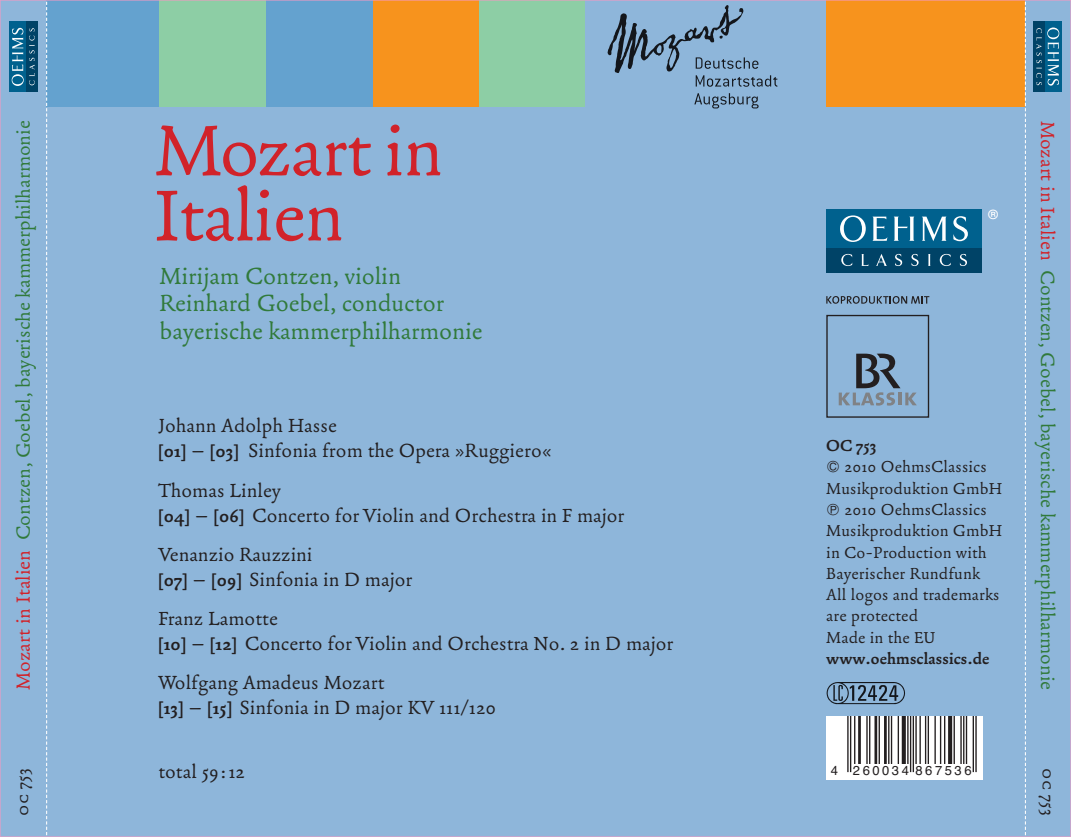
<style>
.page{position:relative;width:1071px;height:837px;background:#fff}
.page>*{position:absolute;margin:0;border:0;box-sizing:border-box;transform-origin:0 0}
.t1{font:85px/65px "Fabiol";letter-spacing:-.015em;color:#d1232a}
.t2{font:27.5px/27.5px "Fabiol";color:#317a3b}
.t3{font:22.5px/25px "Fabiol";letter-spacing:.005em;color:#231f20}
.t4{font:22.5px "Fabiol";letter-spacing:.005em;color:#317a3b}
.t5{font:20px "Fabiol";letter-spacing:.01em;color:#231f20}
.t6{font:18.75px/21.2px "Fabiol";letter-spacing:.01em;color:#231f20}
.t7{font:700 18.75px "Fabiol";letter-spacing:.01em;color:#231f20}
.t8{font:13px "Helvetica";letter-spacing:.195em;color:#231f20}
.t9{font:12.5px "Copy Reg";color:#fff}
.s1{color:#d1232a}
.s2{font-family:"Fabiol SC"}
.s3{font-weight:700;font-size:21.25px}
.s4{font-weight:700}
.s5{font-family:"Copy Reg";font-size:15px}
</style>
<div class="page">
<div style="left:0;top:0;width:1070px;height:836px;background:#8eb6da"></div>
<div style="left:9px;top:21px;width:17px;height:71px;background:#00618e"></div>
<div style="left:26px;top:21px;width:12px;height:71px;background:#004367"></div>
<svg style="left:12px;top:28px;width:23px;height:58px"></svg>
<div style="left:1044px;top:21px;width:17px;height:71px;background:#00618e"></div>
<div style="left:1033px;top:21px;width:11px;height:71px;background:#004367"></div>
<svg style="left:1036px;top:27px;width:22px;height:59px"></svg>
<img style="left:826px;top:682px;width:79px;height:23px">
<svg style="left:826px;top:716px;width:155px;height:64px;background:#dbdada"></svg>
<hr style="left:847px;top:716px;width:1px;height:55px;background:#231f20">
<hr style="left:849px;top:716px;width:2px;height:55px;background:#231f20">
<hr style="left:853px;top:716px;width:2px;height:47px;background:#231f20">
<hr style="left:857px;top:716px;width:3px;height:47px;background:#231f20">
<hr style="left:866px;top:716px;width:1px;height:47px;background:#231f20">
<hr style="left:868px;top:716px;width:2px;height:47px;background:#231f20">
<hr style="left:874px;top:716px;width:2px;height:47px;background:#231f20">
<hr style="left:878px;top:716px;width:1px;height:47px;background:#231f20">
<hr style="left:883px;top:716px;width:3px;height:47px;background:#231f20">
<hr style="left:887px;top:716px;width:2px;height:47px;background:#231f20">
<hr style="left:890px;top:716px;width:1px;height:47px;background:#231f20">
<hr style="left:897px;top:716px;width:1px;height:47px;background:#231f20">
<svg style="left:901px;top:716px;width:4px;height:47px"></svg>
<hr style="left:906px;top:716px;width:2px;height:47px;background:#231f20">
<hr style="left:909px;top:716px;width:2px;height:55px;background:#231f20">
<hr style="left:912px;top:716px;width:1px;height:55px;background:#231f20">
<hr style="left:915px;top:716px;width:1px;height:47px;background:#231f20">
<hr style="left:919px;top:716px;width:1px;height:47px;background:#231f20">
<hr style="left:924px;top:716px;width:1px;height:47px;background:#231f20">
<hr style="left:927px;top:716px;width:1px;height:47px;background:#231f20">
<hr style="left:934px;top:716px;width:1px;height:47px;background:#231f20">
<hr style="left:939px;top:716px;width:1px;height:47px;background:#231f20">
<hr style="left:943px;top:716px;width:2px;height:47px;background:#231f20">
<svg style="left:947px;top:716px;width:4px;height:47px"></svg>
<hr style="left:953px;top:716px;width:1px;height:47px;background:#231f20">
<hr style="left:960px;top:716px;width:1px;height:47px;background:#231f20">
<hr style="left:962px;top:716px;width:2px;height:47px;background:#231f20">
<hr style="left:965px;top:716px;width:1px;height:47px;background:#231f20">
<hr style="left:972px;top:716px;width:1px;height:55px;background:#231f20">
<hr style="left:975px;top:716px;width:1px;height:55px;background:#231f20">
<svg style="left:826px;top:296px;width:103px;height:7px"></svg>
<div style="left:826px;top:315px;width:102px;height:102px;border:1px solid #231f20"></div>
<svg style="left:838px;top:353px;width:78px;height:52px"></svg>
<div style="left:826px;top:209px;width:155px;height:39px;background:#00618e"></div>
<div style="left:826px;top:248px;width:155px;height:24px;background:#004367"></div>
<svg style="left:872px;top:216px;width:15px;height:25px"></svg>
<svg style="left:922px;top:216px;width:24px;height:25px"></svg>
<svg style="left:953px;top:216px;width:14px;height:25px"></svg>
<svg style="left:893px;top:216px;width:21px;height:25px"></svg>
<svg style="left:840px;top:215px;width:25px;height:27px"></svg>
<svg style="left:876px;top:254px;width:10px;height:12px"></svg>
<svg style="left:841px;top:254px;width:11px;height:12px"></svg>
<svg style="left:861px;top:254px;width:7px;height:12px"></svg>
<svg style="left:895px;top:254px;width:6px;height:12px"></svg>
<svg style="left:911px;top:254px;width:7px;height:12px"></svg>
<svg style="left:928px;top:254px;width:2px;height:12px"></svg>
<svg style="left:939px;top:254px;width:11px;height:12px"></svg>
<svg style="left:959px;top:254px;width:7px;height:12px"></svg>
<div style="left:478px;top:0;width:107px;height:106px;background:#8dcea5"></div>
<div style="left:372px;top:0;width:106px;height:106px;background:#f7931d"></div>
<div style="left:46px;top:0;width:113px;height:106px;background:#64a2cf"></div>
<div style="left:266px;top:0;width:106px;height:106px;background:#64a2cf"></div>
<div style="left:159px;top:0;width:107px;height:106px;background:#8dcea5"></div>
<div style="left:826px;top:0;width:198px;height:106px;background:#f7931d"></div>
<svg style="left:607px;top:5px;width:170px;height:82px"></svg>
<svg style="left:694px;top:93px;width:64px;height:15px"></svg>
<hr style="left:0;top:0;width:1070px;height:1px;background:#f499c2">
<svg style="left:46px;top:0;width:1px;height:836px"></svg>
<hr style="left:0;top:836px;width:1070px;height:1px;background:#f499c2">
<hr style="left:0;top:0;width:1px;height:836px;background:#f499c2">
<hr style="left:1070px;top:0;width:1px;height:836px;background:#f499c2">
<svg style="left:1024px;top:0;width:1px;height:835px"></svg>
<p class="t4" style="left:12px;top:689px;width:570px;rotate:-90deg"><span class="s1">Mozart in Italien</span> Contzen, Goebel, bayerische kammerphilharmonie</p>
<p class="t5" style="left:12px;top:815px;width:49px;rotate:-90deg"><span class="s2">oc</span> 753</p>
<h1 class="t1" style="left:154px;top:121px;width:290px">Mozart in<br>Italien</h1>
<p class="t2" style="left:159px;top:263px;width:324px">Mirijam Contzen, violin<br>Reinhard Goebel, conductor bayerische kammerphilharmonie</p>
<p class="t3" style="left:158px;top:414px;width:394px">Johann Adolph Hasse<br><span class="s3">[01]</span> – <span class="s3">[03]</span> Sinfonia from the Opera »Ruggiero«</p>
<p class="t3" style="left:158px;top:478px;width:467px">Thomas Linley<br><span class="s3">[04]</span> – <span class="s3">[06]</span> Concerto for Violin and Orchestra in F major</p>
<p class="t3" style="left:158px;top:542px;width:255px">Venanzio Rauzzini<br><span class="s3">[07]</span> – <span class="s3">[09]</span> Sinfonia in D major</p>
<p class="t3" style="left:158px;top:606px;width:516px">Franz Lamotte<br><span class="s3">[10]</span> – <span class="s3">[12]</span> Concerto for Violin and Orchestra No. 2 in D major</p>
<p class="t3" style="left:158px;top:670px;width:339px">Wolfgang Amadeus Mozart<br><span class="s3">[13]</span> – <span class="s3">[15]</span> Sinfonia in D major KV 111/120</p>
<p class="t3" style="left:158px;top:759px;width:88px">total 59:12</p>
<p class="t9" style="left:986px;top:208px;width:14px">v</p>
<p class="t6" style="left:826px;top:435px;width:177px"><span class="s4">OC 753<br></span><span class="s5">i</span> 2010 OehmsClassics<br>Musikproduktion GmbH <span class="s5">j</span> 2010 OehmsClassics<br>Musikproduktion GmbH in Co-Production with<br>Bayerischer Rundfunk<br>All logos and trademarks are protected<br>Made in the EU</p>
<p class="t7" style="left:826px;top:648px;width:165px">www.oehmsclassics.de</p>
<p class="t8" style="left:830px;top:760px;width:142px">4 260034 867536</p>
<p class="t4" style="left:1059px;top:120px;width:570px;rotate:90deg"><span class="s1">Mozart in Italien</span> Contzen, Goebel, bayerische kammerphilharmonie</p>
<p class="t5" style="left:1058px;top:768px;width:49px;rotate:90deg"><span class="s2">oc</span> 753</p>
</div>
